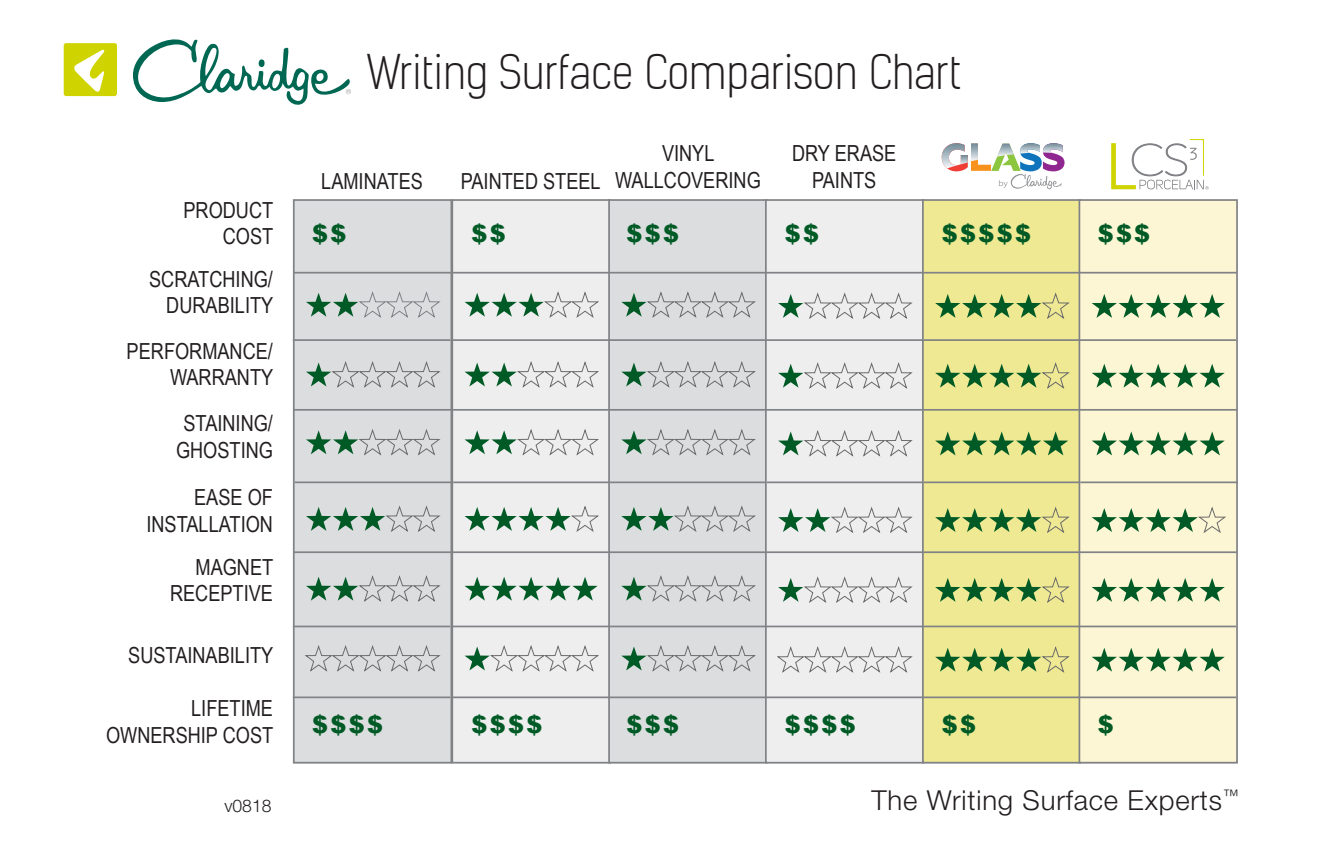
<style>
.page{position:relative;width:1328px;height:855px;background:#fff}
.page>*{position:absolute;margin:0;border:0;box-sizing:border-box;transform-origin:0 0}
.t1{font:45px "Kelson Sans Light RU";color:#231f20}
.t2{font:300 27.5px "Helvetica Neue";letter-spacing:.03em;color:#231f20}
.t3{font:900 23.75px "Arial";color:#005a25}
.t4{font:22.25px/26.5px "Arial Narrow";color:#231f20;text-align:right}
.t5{font:300 17.5px "Helvetica Neue";color:#231f20}
</style>
<div class="page">
<div style="left:293px;top:199px;width:159px;height:565px;background:#dcdddf;border:2px solid #808285"></div>
<hr style="left:294px;top:272px;width:157px;height:2px;background:#808285">
<hr style="left:293px;top:339px;width:157px;height:2px;background:#808285">
<hr style="left:294px;top:409px;width:157px;height:2px;background:#808285">
<hr style="left:295px;top:482px;width:157px;height:1px;background:#808285">
<hr style="left:294px;top:551px;width:157px;height:2px;background:#808285">
<hr style="left:293px;top:626px;width:157px;height:1px;background:#808285">
<hr style="left:293px;top:697px;width:157px;height:1px;background:#808285">
<div style="left:451px;top:199px;width:160px;height:565px;background:#eeeeef;border:2px solid #808285"></div>
<hr style="left:452px;top:272px;width:158px;height:2px;background:#808285">
<hr style="left:451px;top:339px;width:158px;height:2px;background:#808285">
<hr style="left:452px;top:409px;width:158px;height:2px;background:#808285">
<hr style="left:453px;top:482px;width:158px;height:1px;background:#808285">
<hr style="left:452px;top:551px;width:158px;height:2px;background:#808285">
<hr style="left:451px;top:626px;width:158px;height:1px;background:#808285">
<hr style="left:451px;top:697px;width:158px;height:1px;background:#808285">
<div style="left:608px;top:199px;width:159px;height:565px;background:#dcdddf;border:2px solid #808285"></div>
<hr style="left:609px;top:272px;width:157px;height:2px;background:#808285">
<hr style="left:608px;top:339px;width:158px;height:2px;background:#808285">
<hr style="left:609px;top:409px;width:157px;height:2px;background:#808285">
<hr style="left:610px;top:482px;width:157px;height:1px;background:#808285">
<hr style="left:609px;top:551px;width:157px;height:2px;background:#808285">
<hr style="left:608px;top:626px;width:158px;height:1px;background:#808285">
<hr style="left:608px;top:697px;width:158px;height:1px;background:#808285">
<div style="left:765px;top:199px;width:159px;height:565px;background:#eeeeef;border:2px solid #808285"></div>
<hr style="left:766px;top:272px;width:157px;height:2px;background:#808285">
<hr style="left:765px;top:339px;width:157px;height:2px;background:#808285">
<hr style="left:766px;top:409px;width:157px;height:2px;background:#808285">
<hr style="left:766px;top:482px;width:158px;height:1px;background:#808285">
<hr style="left:766px;top:551px;width:157px;height:2px;background:#808285">
<hr style="left:765px;top:626px;width:157px;height:1px;background:#808285">
<hr style="left:765px;top:697px;width:157px;height:1px;background:#808285">
<div style="left:922px;top:199px;width:159px;height:565px;background:#efe993;border:2px solid #808285"></div>
<hr style="left:923px;top:272px;width:157px;height:2px;background:#808285">
<hr style="left:922px;top:339px;width:157px;height:2px;background:#808285">
<hr style="left:923px;top:409px;width:157px;height:2px;background:#808285">
<hr style="left:923px;top:482px;width:158px;height:1px;background:#808285">
<hr style="left:923px;top:551px;width:157px;height:2px;background:#808285">
<hr style="left:922px;top:626px;width:157px;height:1px;background:#808285">
<hr style="left:922px;top:697px;width:157px;height:1px;background:#808285">
<div style="left:1078px;top:199px;width:159px;height:565px;background:#fcf6d4;border:2px solid #808285"></div>
<hr style="left:1079px;top:272px;width:158px;height:2px;background:#808285">
<hr style="left:1078px;top:339px;width:158px;height:2px;background:#808285">
<hr style="left:1079px;top:409px;width:158px;height:2px;background:#808285">
<hr style="left:1080px;top:482px;width:157px;height:1px;background:#808285">
<hr style="left:1079px;top:551px;width:158px;height:2px;background:#808285">
<hr style="left:1078px;top:626px;width:158px;height:1px;background:#808285">
<hr style="left:1078px;top:697px;width:158px;height:1px;background:#808285">
<svg style="left:306px;top:292px;width:135px;height:26px"></svg>
<svg style="left:306px;top:361px;width:135px;height:27px"></svg>
<svg style="left:306px;top:429px;width:135px;height:27px"></svg>
<svg style="left:306px;top:506px;width:135px;height:26px"></svg>
<svg style="left:306px;top:576px;width:135px;height:26px"></svg>
<svg style="left:305px;top:645px;width:136px;height:27px"></svg>
<svg style="left:464px;top:292px;width:135px;height:26px"></svg>
<svg style="left:464px;top:361px;width:135px;height:27px"></svg>
<svg style="left:464px;top:429px;width:135px;height:27px"></svg>
<svg style="left:464px;top:506px;width:135px;height:26px"></svg>
<svg style="left:464px;top:577px;width:133px;height:24px"></svg>
<svg style="left:464px;top:645px;width:135px;height:27px"></svg>
<svg style="left:621px;top:292px;width:135px;height:26px"></svg>
<svg style="left:621px;top:361px;width:135px;height:27px"></svg>
<svg style="left:621px;top:429px;width:135px;height:27px"></svg>
<svg style="left:621px;top:506px;width:135px;height:26px"></svg>
<svg style="left:621px;top:576px;width:135px;height:26px"></svg>
<svg style="left:621px;top:645px;width:135px;height:27px"></svg>
<svg style="left:778px;top:293px;width:135px;height:26px"></svg>
<svg style="left:778px;top:363px;width:135px;height:26px"></svg>
<svg style="left:778px;top:430px;width:135px;height:27px"></svg>
<svg style="left:778px;top:507px;width:135px;height:26px"></svg>
<svg style="left:778px;top:577px;width:135px;height:26px"></svg>
<svg style="left:777px;top:647px;width:136px;height:26px"></svg>
<svg style="left:935px;top:293px;width:135px;height:26px"></svg>
<svg style="left:935px;top:363px;width:135px;height:26px"></svg>
<svg style="left:935px;top:431px;width:133px;height:24px"></svg>
<svg style="left:935px;top:507px;width:135px;height:26px"></svg>
<svg style="left:935px;top:577px;width:135px;height:26px"></svg>
<svg style="left:935px;top:647px;width:135px;height:26px"></svg>
<svg style="left:1091px;top:294px;width:133px;height:24px"></svg>
<svg style="left:1092px;top:364px;width:132px;height:24px"></svg>
<svg style="left:1091px;top:431px;width:133px;height:24px"></svg>
<svg style="left:1091px;top:507px;width:135px;height:26px"></svg>
<svg style="left:1091px;top:578px;width:133px;height:24px"></svg>
<svg style="left:1092px;top:648px;width:132px;height:24px"></svg>
<svg style="left:133px;top:39px;width:218px;height:66px"></svg>
<div style="left:64px;top:43px;width:53px;height:53px;background:#cfd400;border-radius:2px"></div>
<svg style="left:74px;top:50px;width:31px;height:42px"></svg>
<svg style="left:941px;top:143px;width:123px;height:46px"></svg>
<svg style="left:1111px;top:139px;width:97px;height:51px"></svg>
<p class="t4" style="left:183px;top:196px;width:91px">PRODUCT<br>COST</p>
<p class="t4" style="left:149px;top:265px;width:126px">SCRATCHING/<br>DURABILITY</p>
<p class="t4" style="left:127px;top:337px;width:148px">PERFORMANCE/<br>WARRANTY</p>
<p class="t4" style="left:176px;top:409px;width:98px;text-align:center">STAINING/<br>GHOSTING</p>
<p class="t4" style="left:146px;top:483px;width:128px">EASE OF<br>INSTALLATION</p>
<p class="t4" style="left:170px;top:553px;width:105px">MAGNET<br>RECEPTIVE</p>
<p class="t4" style="left:128px;top:641px;width:147px">SUSTAINABILITY</p>
<p class="t4" style="left:106px;top:694px;width:169px">LIFETIME<br>OWNERSHIP COST</p>
<p class="t5" style="left:224px;top:795px;width:49px">v0818</p>
<h1 class="t1" style="left:367px;top:46px;width:596px">Writing Surface Comparison Chart</h1>
<p class="t4" style="left:321px;top:167px;width:103px">LAMINATES</p>
<p class="t4" style="left:461px;top:167px;width:141px">PAINTED STEEL</p>
<p class="t4" style="left:615px;top:139px;width:147px;text-align:center">VINYL<br>WALLCOVERING</p>
<p class="t4" style="left:792px;top:139px;width:106px;text-align:center">DRY ERASE<br>PAINTS</p>
<p class="t3" style="left:312px;top:217px;width:36px">$$</p>
<p class="t3" style="left:471px;top:217px;width:36px">$$</p>
<p class="t3" style="left:626px;top:217px;width:54px">$$$</p>
<p class="t3" style="left:785px;top:217px;width:36px">$$</p>
<p class="t3" style="left:942px;top:217px;width:91px">$$$$$</p>
<p class="t3" style="left:1097px;top:217px;width:54px">$$$</p>
<p class="t3" style="left:312px;top:707px;width:72px">$$$$</p>
<p class="t3" style="left:471px;top:707px;width:72px">$$$$</p>
<p class="t3" style="left:626px;top:707px;width:54px">$$$</p>
<p class="t3" style="left:785px;top:707px;width:72px">$$$$</p>
<p class="t3" style="left:942px;top:707px;width:36px">$$</p>
<p class="t3" style="left:1097px;top:707px;width:17px">$</p>
<p class="t2" style="left:871px;top:784px;width:369px">The Writing Surface Experts<sup>™</sup></p>
</div>
